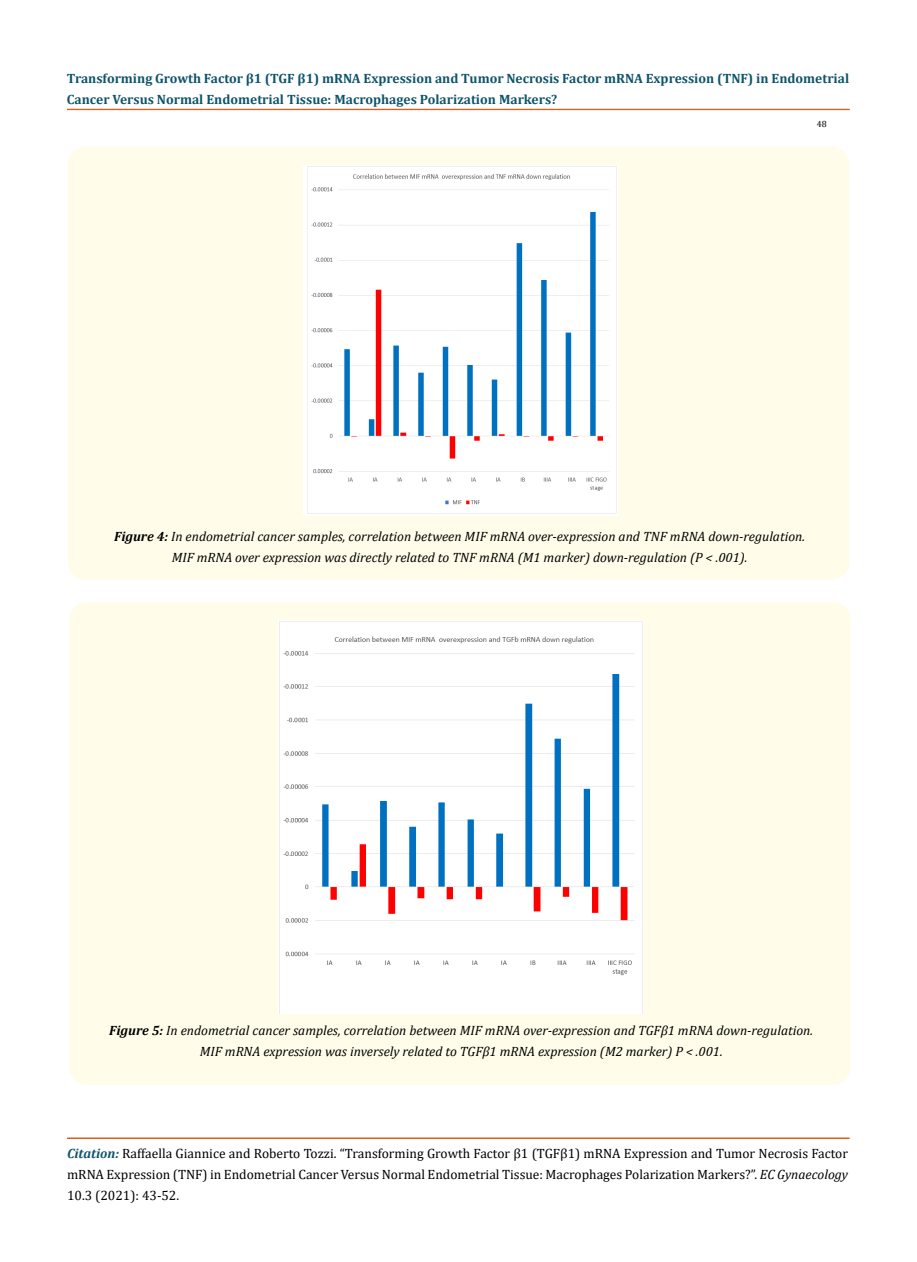
<style>
.page{position:relative;width:917px;height:1262px;background:#fff}
.page>*{position:absolute;margin:0;border:0;box-sizing:border-box;transform-origin:0 0}
.t1{font:italic 13.5px/21px "Cambria";color:#000;text-align:center}
.t2{font:13.5px/21px "Cambria";color:#000;text-align:justify}
.t3{font:700 13.5px/21px "Cambria";color:#0e546a}
.t4{font:9px "Cambria";color:#000}
.s1{font-weight:700}
.s2{font-weight:700;font-style:italic;color:#0e546a}
.s3{font-style:italic}
</style>
<div class="page">
<div style="left:67px;top:109px;width:782px;height:1px;border:1px solid #e05d1a"></div>
<div style="left:67px;top:1138px;width:782px;height:1px;border:1px solid #e05d1a"></div>
<div style="left:68px;top:147px;width:781px;height:433px;background:#fffde9;border-radius:18px"></div>
<img style="left:304px;top:165px;width:313px;height:350px">
<div style="left:69px;top:602px;width:781px;height:482px;background:#fffde9;border-radius:18px"></div>
<img style="left:278px;top:620px;width:365px;height:394px">
<p class="t3" style="left:67px;top:68px;width:783px">Transforming Growth Factor β1 (TGF β1) mRNA Expression and Tumor Necrosis Factor mRNA Expression (TNF) in Endometrial<br>Cancer Versus Normal Endometrial Tissue: Macrophages Polarization Markers?</p>
<p class="t4" style="left:816px;top:118px;width:11px">48</p>
<p class="t1" style="left:114px;top:525px;width:692px"><span class="s1">Figure 4:</span> In endometrial cancer samples, correlation between MIF mRNA over-expression and TNF mRNA down-regulation.<br>MIF mRNA over expression was directly related to TNF mRNA (M1 marker) down-regulation (P &lt; .001).</p>
<p class="t1" style="left:109px;top:1019px;width:705px"><span class="s1">Figure 5:</span> In endometrial cancer samples, correlation between MIF mRNA over-expression and TGFβ1 mRNA down-regulation.<br>MIF mRNA expression was inversely related to TGFβ1 mRNA expression (M2 marker) P &lt; .001.</p>
<p class="t2" style="left:67px;top:1143px;width:782px"><span class="s2">Citation:</span> Raffaella Giannice and Roberto Tozzi. “Transforming Growth Factor β1 (TGFβ1) mRNA Expression and Tumor Necrosis Factor mRNA Expression (TNF) in Endometrial Cancer Versus Normal Endometrial Tissue: Macrophages Polarization Markers?”. <span class="s3">EC Gynaecology </span>10.3 (2021): 43-52.</p>
</div>
